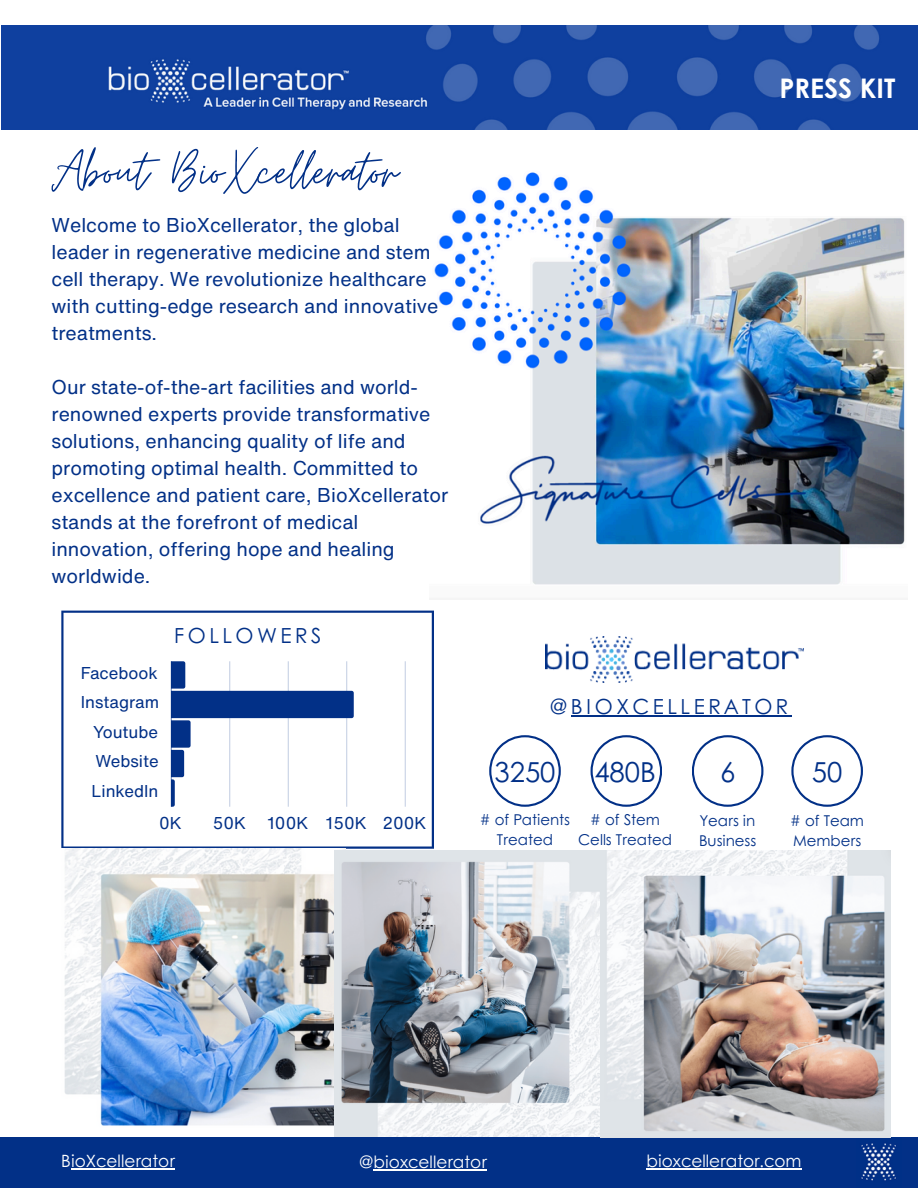
<style>
.page{position:relative;width:918px;height:1188px;background:#fff}
.page>*{position:absolute;margin:0;border:0;box-sizing:border-box;transform-origin:0 0}
.t1{font:61.35px "Moon Time";color:#023087}
.t2{font:27.45px "Century Gothic";color:#023087}
.t3{font:700 27px "Century Gothic";color:#fff}
.t4{font:20.85px "Century Gothic";letter-spacing:.17em;color:#023087}
.t5{font:19.5px/27px "Helvetica Now Text";color:#023087}
.t6{font:16.95px "Century Gothic";color:#fff}
.t7{font:16.65px/29.5px "Helvetica Now Text";color:#023087;text-align:right}
.t8{font:15px/20.2px "Century Gothic";color:#023087;text-align:center}
</style>
<div class="page">
<svg style="left:489px;top:735px;width:72px;height:72px"></svg>
<svg style="left:591px;top:735px;width:71px;height:72px"></svg>
<svg style="left:692px;top:735px;width:71px;height:72px"></svg>
<svg style="left:791px;top:735px;width:72px;height:72px"></svg>
<svg style="left:61px;top:611px;width:373px;height:238px"></svg>
<hr style="left:405px;top:661px;width:1px;height:146px;background:#d1d9e9">
<svg style="left:171px;top:661px;width:183px;height:146px"></svg>
<div style="left:0;top:1137px;width:918px;height:51px;background:#023087"></div>
<img style="left:545px;top:636px;width:258px;height:47px">
<img style="left:861px;top:1137px;width:35px;height:44px">
<img style="left:434px;top:172px;width:471px;height:413px">
<img style="left:64px;top:849px;width:282px;height:286px">
<img style="left:335px;top:851px;width:265px;height:286px">
<img style="left:600px;top:851px;width:290px;height:287px">
<img style="left:2px;top:26px;width:916px;height:103px">
<hr style="left:571px;top:715px;width:221px;height:1px;background:#023087">
<hr style="left:71px;top:1168px;width:104px;height:1px;background:#fff">
<hr style="left:646px;top:1168px;width:156px;height:2px;background:#fff">
<hr style="left:374px;top:1169px;width:113px;height:1px;background:#fff">
<h1 class="t1" style="left:52px;top:134px;width:348px">About BioXcellerator</h1>
<p class="t5" style="left:52px;top:211px;width:389px">Welcome to BioXcellerator, the global leader in regenerative medicine and stem cell therapy. We revolutionize healthcare with cutting-edge research and innovative treatments.</p>
<p class="t5" style="left:52px;top:373px;width:398px">Our state-of-the-art facilities and world&shy;renowned experts provide transformative solutions, enhancing quality of life and promoting optimal health. Committed to excellence and patient care, BioXcellerator stands at the forefront of medical innovation, offering hope and healing worldwide.</p>
<p class="t7" style="left:81px;top:658px;width:80px">Facebook<br>Instagram<br>Youtube<br>Website<br>LinkedIn</p>
<p class="t4" style="left:174px;top:620px;width:148px">FOLLOWERS</p>
<p class="t7" style="left:159px;top:808px;width:24px">0K</p>
<p class="t7" style="left:213px;top:808px;width:35px">50K</p>
<p class="t7" style="left:267px;top:808px;width:161px">100K 150K 200K</p>
<h3 class="t3" style="left:779px;top:71px;width:118px">PRESS KIT</h3>
<p class="t4" style="left:550px;top:690px;width:240px">@BIOXCELLERATOR</p>
<h2 class="t2" style="left:495px;top:751px;width:62px">3250</h2>
<h2 class="t2" style="left:594px;top:751px;width:63px">480B</h2>
<h2 class="t2" style="left:720px;top:751px;width:17px">6</h2>
<p class="t8" style="left:578px;top:808px;width:95px"># of Stem<br>Cells Treated</p>
<p class="t8" style="left:699px;top:810px;width:59px;text-align:left">Years in<br>Business</p>
<p class="t8" style="left:480px;top:808px;width:92px"># of Patients<br>Treated</p>
<h2 class="t2" style="left:812px;top:751px;width:32px">50</h2>
<p class="t8" style="left:790px;top:810px;width:75px;text-align:left"># of Team<br>Members</p>
<p class="t6" style="left:61px;top:1148px;width:115px">BioXcellerator</p>
<p class="t6" style="left:359px;top:1149px;width:129px">@bioxcellerator</p>
<p class="t6" style="left:646px;top:1148px;width:157px">bioxcellerator.com</p>
</div>
